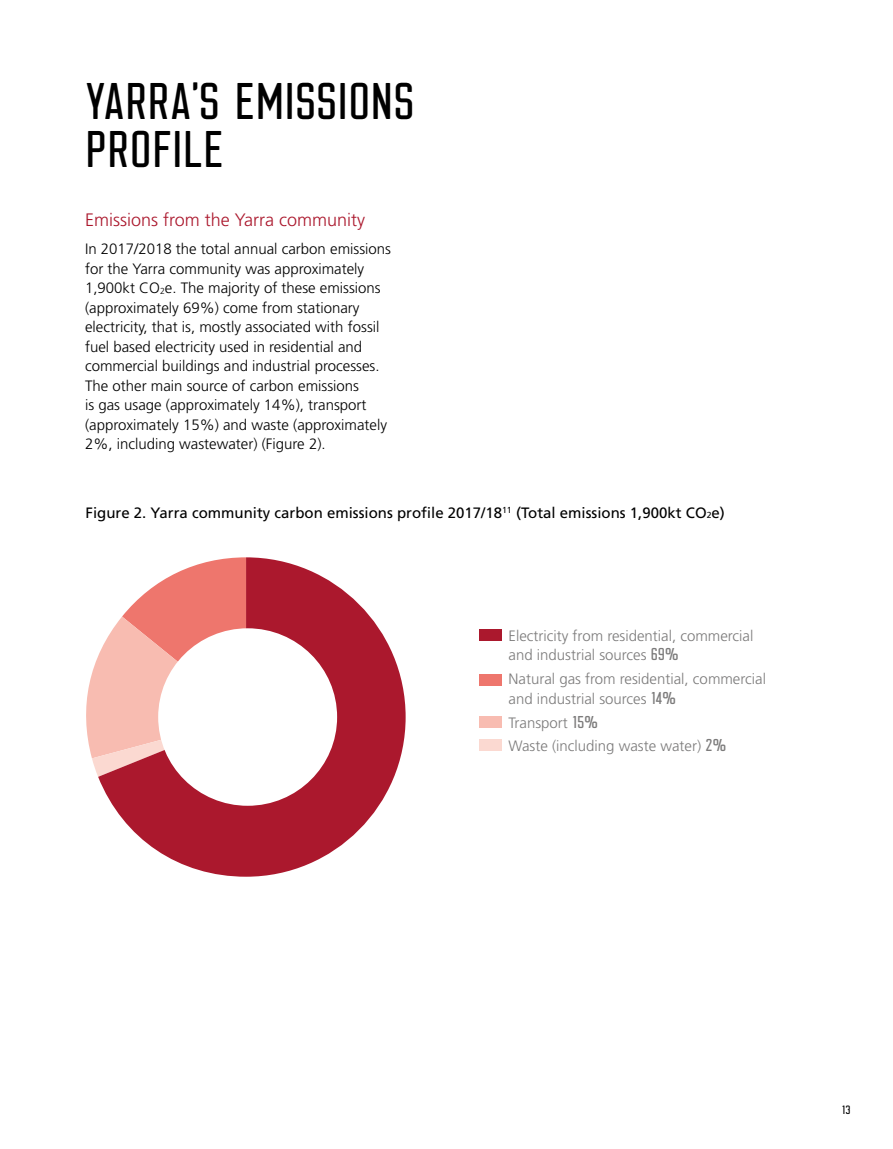
<style>
.page{position:relative;width:893px;height:1149px;background:#fff}
.page>*{position:absolute;margin:0;border:0;box-sizing:border-box;transform-origin:0 0}
.t1{font:45px/48px "Clarke";color:#000}
.t2{font:300 18px "Frutiger LT Std";color:#ab182d}
.t3{font:300 15px/19.5px "Frutiger LT Std";color:#000}
.t4{font:300 15px/19.5px "Frutiger LT Std";color:#7c7b7b}
.t5{font:15px "Frutiger LT Std";color:#000}
.t6{font:10.5px "Clarke";color:#000}
.s1{font-size:8.7px}
.s2{font-family:"Clarke";font-weight:400}
</style>
<div class="page">
<svg style="left:86px;top:657px;width:12px;height:119px"></svg>
<svg style="left:98px;top:557px;width:308px;height:319px;fill:#ab182d"></svg>
<div style="left:158px;top:628px;width:179px;height:177px;background:#fff;border-radius:50%"></div>
<div style="left:479px;top:629px;width:23px;height:11px;background:#ab182d"></div>
<div style="left:479px;top:673px;width:23px;height:12px;background:#ee766d"></div>
<div style="left:479px;top:716px;width:23px;height:11px;background:#f8bcb1"></div>
<div style="left:479px;top:739px;width:23px;height:11px;background:#fbd9d1"></div>
<h1 class="t1" style="left:85px;top:77px;width:331px">YARRA’S EMISSIONS<br>PROFILE</h1>
<p class="t2" style="left:85px;top:210px;width:282px">Emissions from the Yarra community</p>
<p class="t3" style="left:85px;top:239px;width:307px">In 2017/2018 the total annual carbon emissions for the Yarra community was approximately 1,900kt CO<span class="s1">2</span>e. The majority of these emissions (approximately 69%) come from stationary electricity, that is, mostly associated with fossil fuel based electricity used in residential and commercial buildings and industrial processes.<br>The other main source of carbon emissions<br>is gas usage (approximately 14%), transport (approximately 15%) and waste (approximately 2%, including wastewater) (Figure 2).</p>
<p class="t5" style="left:86px;top:503px;width:641px">Figure 2. Yarra community carbon emissions profile 2017/18<sup>11</sup> (Total emissions 1,900kt CO<span class="s1">2</span>e)</p>
<p class="t4" style="left:508px;top:626px;width:246px">Electricity from residential, commercial and industrial sources <span class="s2">69%</span></p>
<p class="t4" style="left:508px;top:669px;width:259px">Natural gas from residential, commercial and industrial sources <span class="s2">14%</span></p>
<p class="t4" style="left:508px;top:710px;width:220px;line-height:23.7px">Transport <span class="s2">15%<br></span>Waste (including waste water) <span class="s2">2%</span></p>
<p class="t6" style="left:842px;top:1103px;width:10px">13</p>
</div>
